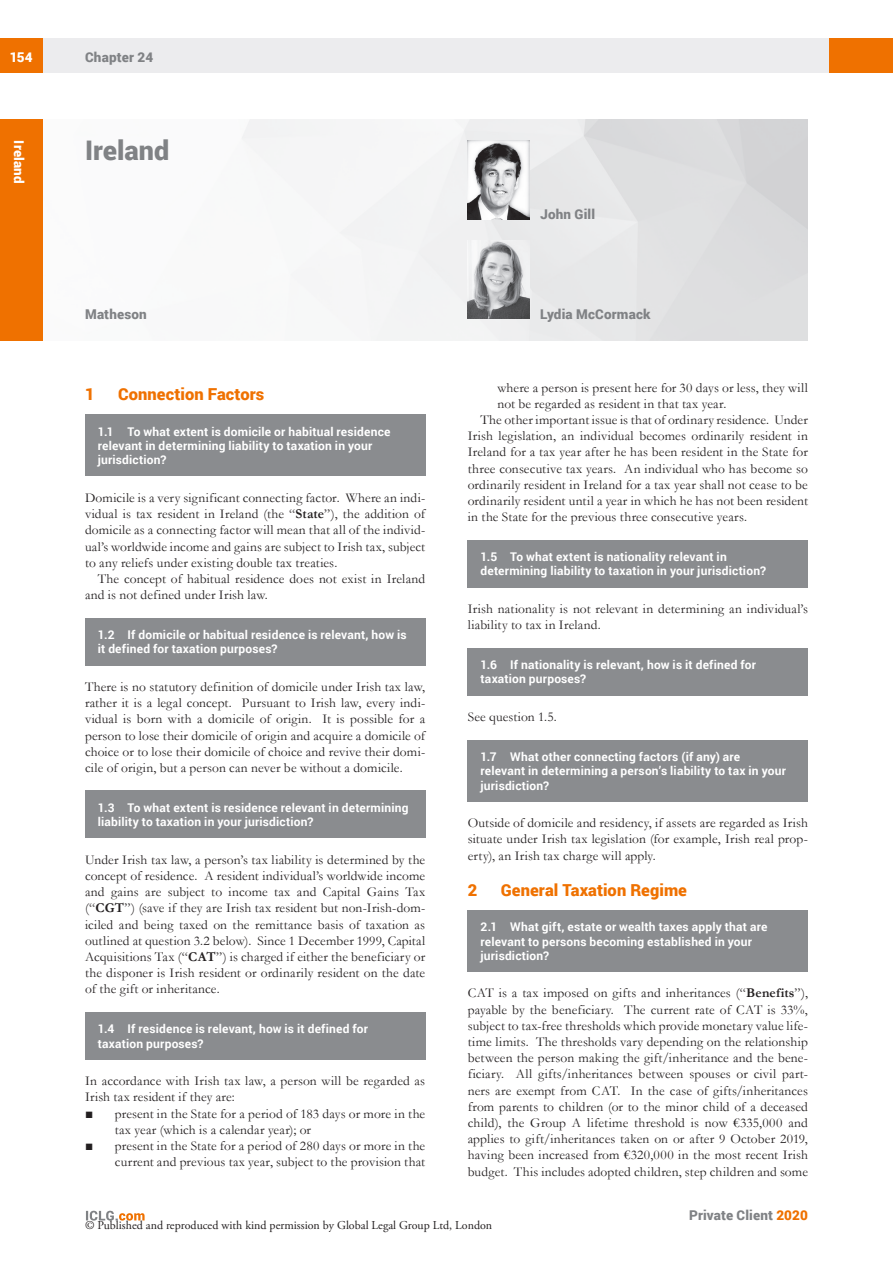
<style>
.page{position:relative;width:893px;height:1263px;background:#fff}
.page>*{position:absolute;margin:0;border:0;box-sizing:border-box;transform-origin:0 0}
.t1{font:900 27px "Roboto";color:#808285}
.MS_Heading{font:900 16.5px "Roboto";letter-spacing:.005em;color:#ef7100}
.MS_Body_Text_-_First{font:13.5px/16.2px "Garamond";letter-spacing:.01em;color:#231f20;text-align:justify}
.MS_Body_Text_-_Secon{font:13.5px/16.2px "Garamond";letter-spacing:.005em;color:#231f20;text-align:justify}
.MS_-_Bullets_1{font:13.5px/16.2px "Garamond";letter-spacing:.01em;color:#231f20}
.t2{font:900 13.5px "Roboto";letter-spacing:.01em;color:#808285}
.t3{font:900 13.5px "Roboto";letter-spacing:.015em;color:#fff}
.MS_-_Question{font:700 12px/14.4px "Roboto";letter-spacing:.015em;color:#fff}
.MS_-_Question_follow{font:700 12px/14.4px "Roboto";letter-spacing:.015em;color:#fff}
.t4{font:12px "Adobe Garamond Pro";color:#231f20}
.s1{font-weight:700}
.s2{color:#ef7100}
</style>
<div class="page">
<div style="left:43px;top:38px;width:786px;height:34px;background:#ececee"></div>
<div style="left:0;top:38px;width:43px;height:34px;background:#ef7100"></div>
<div style="left:829px;top:38px;width:64px;height:34px;background:#ef7100"></div>
<svg style="left:86px;top:1211px;width:59px;height:9px"></svg>
<img style="left:242px;top:119px;width:566px;height:221px">
<div style="left:0;top:119px;width:43px;height:221px;background:#ef7100"></div>
<img style="left:468px;top:240px;width:61px;height:79px">
<img style="left:468px;top:140px;width:61px;height:79px">
<div style="left:468px;top:540px;width:340px;height:47px;background:#8a8c8f"></div>
<div style="left:468px;top:648px;width:340px;height:47px;background:#8a8c8f"></div>
<div style="left:468px;top:740px;width:340px;height:61px;background:#8a8c8f"></div>
<div style="left:468px;top:910px;width:340px;height:62px;background:#8a8c8f"></div>
<div style="left:85px;top:415px;width:340px;height:61px;background:#8a8c8f"></div>
<div style="left:85px;top:618px;width:340px;height:47px;background:#8a8c8f"></div>
<div style="left:85px;top:791px;width:340px;height:47px;background:#8a8c8f"></div>
<div style="left:85px;top:1012px;width:340px;height:47px;background:#8a8c8f"></div>
<p class="t3" style="left:10px;top:48px;width:25px">154</p>
<p class="t2" style="left:85px;top:48px;width:70px">Chapter 24</p>
<p class="t3" style="left:29px;top:140px;width:45px;rotate:90deg">Ireland</p>
<h1 class="t1" style="left:85px;top:131px;width:86px">Ireland</h1>
<p class="t2" style="left:540px;top:205px;width:57px">John Gill</p>
<p class="t2" style="left:85px;top:305px;width:63px">Matheson</p>
<p class="t2" style="left:540px;top:305px;width:112px">Lydia McCormack</p>
<p class="MS_Heading" style="left:85px;top:382px;width:11px">1</p>
<p class="MS_Heading" style="left:118px;top:382px;width:148px">Connection Factors</p>
<p class="MS_-_Question_follow" style="left:98px;top:424px;width:294px">1.1 To what extent is domicile or habitual residence relevant in determining liability to taxation in your jurisdiction?</p>
<p class="MS_Body_Text_-_First" style="left:85px;top:489px;width:342px">Domicile is a very significant connecting factor. Where an indi&shy;vidual is tax resident in Ireland (the “<span class="s1">State</span>”), the addition of domicile as a connecting factor will mean that all of the individ&shy;ual’s worldwide income and gains are subject to Irish tax, subject to any reliefs under existing double tax treaties.</p>
<p class="MS_Body_Text_-_Secon" style="left:85px;top:570px;width:342px;text-indent:13px">The concept of habitual residence does not exist in Ireland and is not defined under Irish law.</p>
<p class="MS_-_Question" style="left:98px;top:627px;width:310px">1.2 If domicile or habitual residence is relevant, how is it defined for taxation purposes?</p>
<p class="MS_Body_Text_-_First" style="left:85px;top:678px;width:342px">There is no statutory definition of domicile under Irish tax law, rather it is a legal concept. Pursuant to Irish law, every indi&shy;vidual is born with a domicile of origin. It is possible for a person to lose their domicile of origin and acquire a domicile of choice or to lose their domicile of choice and revive their domi&shy;cile of origin, but a person can never be without a domicile.</p>
<p class="MS_-_Question" style="left:98px;top:800px;width:312px">1.3 To what extent is residence relevant in determining liability to taxation in your jurisdiction?</p>
<p class="MS_Body_Text_-_First" style="left:85px;top:851px;width:342px">Under Irish tax law, a person’s tax liability is determined by the concept of residence. A resident individual’s worldwide income and gains are subject to income tax and Capital Gains Tax (“<span class="s1">CGT</span>”) (save if they are Irish tax resident but non-Irish-dom&shy;iciled and being taxed on the remittance basis of taxation as outlined at question 3.2 below). Since 1 December 1999, Capital Acquisitions Tax (“<span class="s1">CAT</span>”) is charged if either the beneficiary or the disponer is Irish resident or ordinarily resident on the date of the gift or inheritance.</p>
<p class="MS_-_Question" style="left:98px;top:1021px;width:272px">1.4 If residence is relevant, how is it defined for taxation purposes?</p>
<p class="MS_Body_Text_-_First" style="left:85px;top:1072px;width:342px">In accordance with Irish tax law, a person will be regarded as<br>Irish tax resident if they are:</p>
<p class="MS_-_Bullets_1" style="left:115px;top:1105px;width:312px;text-indent:-30px">■ present in the State for a period of 183 days or more in the tax year (which is a calendar year); or</p>
<p class="MS_-_Bullets_1" style="left:85px;top:1137px;width:342px;text-align:right">■ present in the State for a period of 280 days or more in the current and previous tax year, subject to the provision that</p>
<p class="MS_-_Bullets_1" style="left:497px;top:379px;width:312px">where a person is present here for 30 days or less, they will not be regarded as resident in that tax year.</p>
<p class="MS_Body_Text_-_Secon" style="left:468px;top:411px;width:342px;text-indent:13px">The other important issue is that of ordinary residence. Under Irish legislation, an individual becomes ordinarily resident in Ireland for a tax year after he has been resident in the State for three consecutive tax years. An individual who has become so ordinarily resident in Ireland for a tax year shall not cease to be ordinarily resident until a year in which he has not been resident in the State for the previous three consecutive years.</p>
<p class="MS_-_Question" style="left:480px;top:549px;width:287px">1.5 To what extent is nationality relevant in determining liability to taxation in your jurisdiction?</p>
<p class="MS_Body_Text_-_First" style="left:468px;top:600px;width:342px">Irish nationality is not relevant in determining an individual’s liability to tax in Ireland.</p>
<p class="MS_-_Question" style="left:480px;top:657px;width:277px">1.6 If nationality is relevant, how is it defined for taxation purposes?</p>
<p class="MS_Body_Text_-_First" style="left:468px;top:708px;width:91px">See question 1.5.</p>
<p class="MS_-_Question" style="left:480px;top:749px;width:307px">1.7 What other connecting factors (if any) are relevant in determining a person’s liability to tax in your jurisdiction?</p>
<p class="MS_Body_Text_-_First" style="left:468px;top:814px;width:342px">Outside of domicile and residency, if assets are regarded as Irish situate under Irish tax legislation (for example, Irish real prop&shy;erty), an Irish tax charge will apply.</p>
<p class="MS_Heading" style="left:468px;top:878px;width:11px">2</p>
<p class="MS_Heading" style="left:501px;top:878px;width:188px">General Taxation Regime</p>
<p class="MS_-_Question_follow" style="left:480px;top:919px;width:288px">2.1 What gift, estate or wealth taxes apply that are relevant to persons becoming established in your jurisdiction?</p>
<p class="MS_Body_Text_-_First" style="left:468px;top:985px;width:342px">CAT is a tax imposed on gifts and inheritances (“<span class="s1">Benefits</span>”), payable by the beneficiary. The current rate of CAT is 33%, subject to tax-free thresholds which provide monetary value life&shy;time limits. The thresholds vary depending on the relationship between the person making the gift/inheritance and the bene&shy;ficiary. All gifts/inheritances between spouses or civil part&shy;ners are exempt from CAT. In the case of gifts/inheritances from parents to children (or to the minor child of a deceased child), the Group A lifetime threshold is now €335,000 and applies to gift/inheritances taken on or after 9 October 2019, having been increased from €320,000 in the most recent Irish budget. This includes adopted children, step children and some</p>
<p class="t4" style="left:85px;top:1218px;width:409px">© Published and reproduced with kind permission by Global Legal Group Ltd, London</p>
<p class="t2" style="left:689px;top:1206px;width:120px">Private Client <span class="s2">2020</span></p>
</div>
